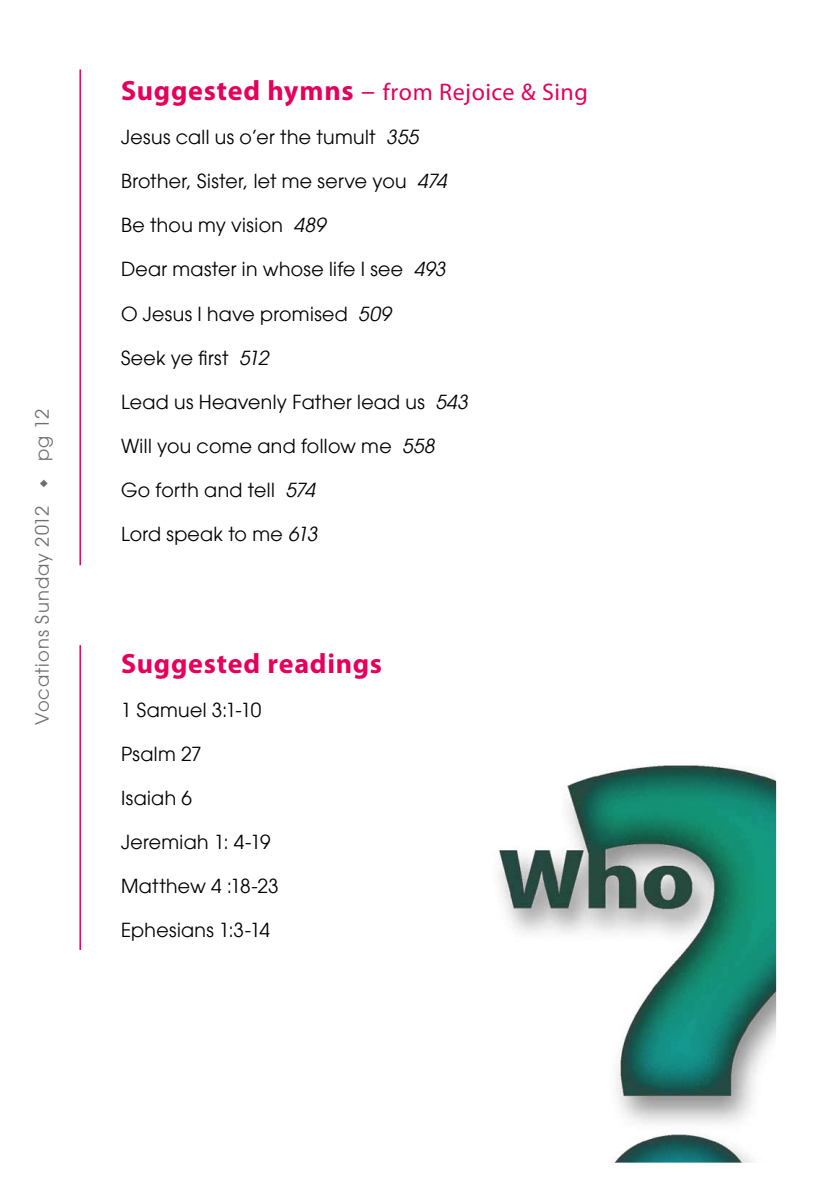
<style>
.page{position:relative;width:840px;height:1191px;background:#fff}
.page>*{position:absolute;margin:0;border:0;box-sizing:border-box;transform-origin:0 0}
.t1{font:700 28px "Myriad Pro";letter-spacing:.025em;color:#e6005b}
.t2{font:24px "Myriad Pro";letter-spacing:.02em;color:#e6005b}
.t3{font:19px "Avant Garde";letter-spacing:.015em;color:#000}
.t4{font:18px "Avant Garde";letter-spacing:.055em;color:#706f6f}
.s1{font-family:"Hypatia Sans Pro";font-weight:300;font-size:20px}
.s2{font-weight:700;font-size:28px}
.s3{font-size:28px}
.s4{font-style:italic}
</style>
<div class="page">
<hr style="left:79px;top:69px;width:2px;height:496px;background:#e6005b">
<hr style="left:79px;top:645px;width:2px;height:305px;background:#e6005b">
<svg style="left:498px;top:765px;width:279px;height:398px"></svg>
<p class="t4" style="left:31px;top:725px;width:317px;rotate:-90deg">Vocations Sunday 2012 <span class="s1">◆</span> pg 12</p>
<p class="t2" style="left:121px;top:78px;width:468px"><span class="s2">Suggested hymns</span> <span class="s3">–</span> from Rejoice &amp; Sing</p>
<p class="t3" style="left:121px;top:126px;width:298px">Jesus call us o’er the tumult <span class="s4">355</span></p>
<p class="t3" style="left:121px;top:170px;width:327px">Brother, Sister, let me serve you <span class="s4">474</span></p>
<p class="t3" style="left:121px;top:214px;width:206px">Be thou my vision <span class="s4">489</span></p>
<p class="t3" style="left:121px;top:258px;width:326px">Dear master in whose life I see <span class="s4">493</span></p>
<p class="t3" style="left:121px;top:302px;width:271px">O Jesus I have promised <span class="s4">509</span></p>
<p class="t3" style="left:121px;top:346px;width:149px">Seek ye first <span class="s4">512</span></p>
<p class="t3" style="left:121px;top:390px;width:348px">Lead us Heavenly Father lead us <span class="s4">543</span></p>
<p class="t3" style="left:121px;top:434px;width:314px">Will you come and follow me <span class="s4">558</span></p>
<p class="t3" style="left:121px;top:478px;width:195px">Go forth and tell <span class="s4">574</span></p>
<p class="t3" style="left:121px;top:522px;width:198px">Lord speak to me <span class="s4">613</span></p>
<h1 class="t1" style="left:121px;top:645px;width:262px">Suggested readings</h1>
<p class="t3" style="left:121px;top:698px;width:142px">1 Samuel 3:1-10</p>
<p class="t3" style="left:121px;top:742px;width:82px">Psalm 27</p>
<p class="t3" style="left:121px;top:786px;width:72px">Isaiah 6</p>
<p class="t3" style="left:121px;top:830px;width:151px">Jeremiah 1: 4-19</p>
<p class="t3" style="left:121px;top:874px;width:159px">Matthew 4 :18-23</p>
<p class="t3" style="left:121px;top:918px;width:150px">Ephesians 1:3-14</p>
</div>
